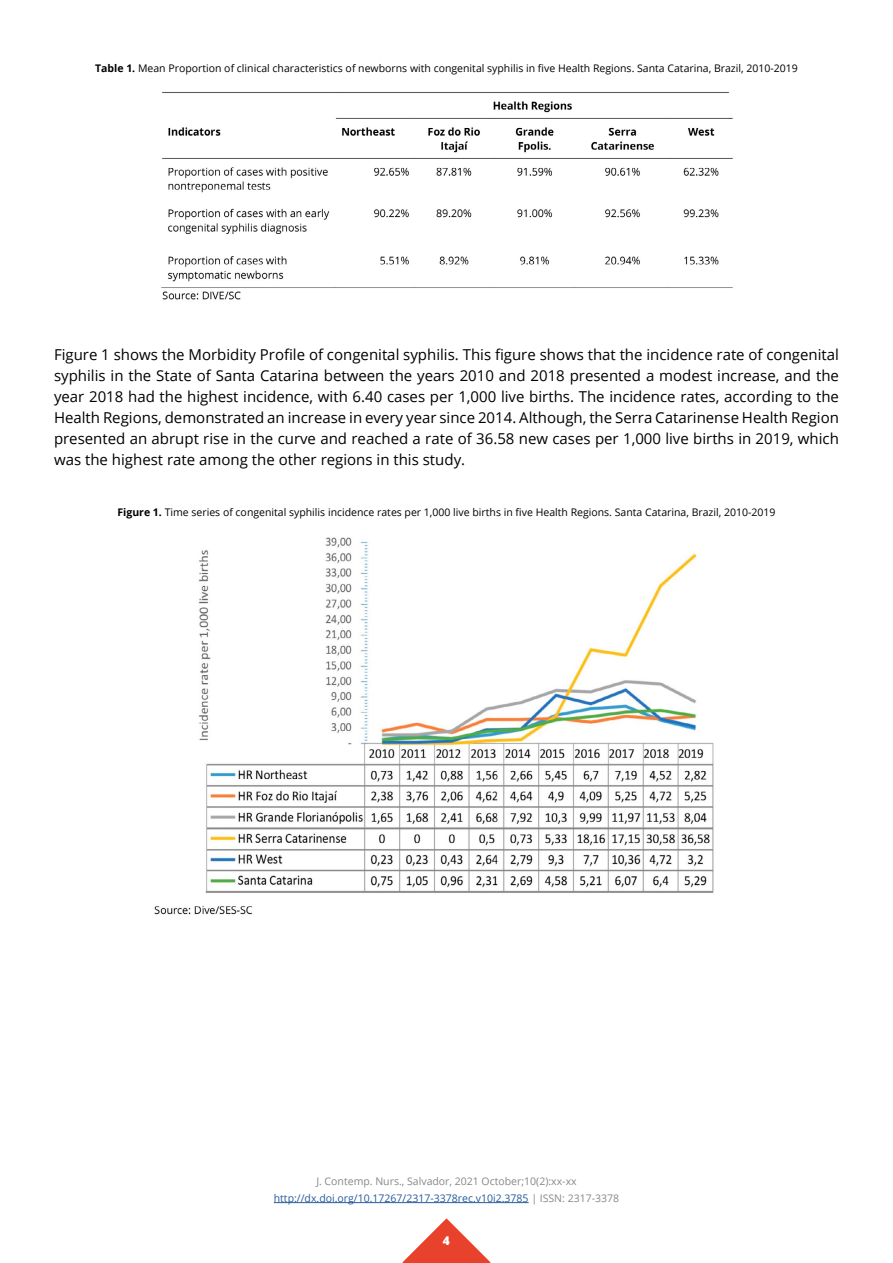
<style>
.page{position:relative;width:893px;height:1263px;background:#fff}
.page>*{position:absolute;margin:0;border:0;box-sizing:border-box;transform-origin:0 0}
.t1{font:15px/21px "Open Sans";color:#000;text-align:justify}
.t2{font:800 12px "Open Sans";color:#fff}
.t3{font:10.5px "Open Sans";color:#000}
.t4{font:10.5px/16.5px "Open Sans";color:#878787;text-align:center}
.s1{font-weight:700}
.s2{color:#275b9b}
</style>
<div class="page">
<svg style="left:402px;top:1218px;width:89px;height:45px"></svg>
<hr style="left:274px;top:1202px;width:255px;height:1px;background:#275b9b">
<img style="left:154px;top:537px;width:560px;height:378px">
<img style="left:161px;top:92px;width:572px;height:208px">
<p class="t3" style="left:95px;top:61px;width:704px"><span class="s1">Table 1.</span> Mean Proportion of clinical characteristics of newborns with congenital syphilis in five Health Regions. Santa Catarina, Brazil, 2010-2019</p>
<p class="t1" style="left:54px;top:344px;width:786px">Figure 1 shows the Morbidity Profile of congenital syphilis. This figure shows that the incidence rate of congenital syphilis in the State of Santa Catarina between the years 2010 and 2018 presented a modest increase, and the year 2018 had the highest incidence, with 6.40 cases per 1,000 live births. The incidence rates, according to the Health Regions, demonstrated an increase in every year since 2014. Although, the Serra Catarinense Health Region presented an abrupt rise in the curve and reached a rate of 36.58 new cases per 1,000 live births in 2019, which was the highest rate among the other regions in this study.</p>
<p class="t3" style="left:117px;top:505px;width:660px"><span class="s1">Figure 1.</span> Time series of congenital syphilis incidence rates per 1,000 live births in five Health Regions. Santa Catarina, Brazil, 2010-2019</p>
<p class="t4" style="left:274px;top:1173px;width:347px">J. Contemp. Nurs., Salvador, 2021 October;10(2):xx-xx <span class="s2">http://dx.doi.org/10.17267/2317-3378rec.v10i2.3785</span> | ISSN: 2317-3378</p>
<p class="t2" style="left:443px;top:1232px;width:9px">4</p>
</div>
